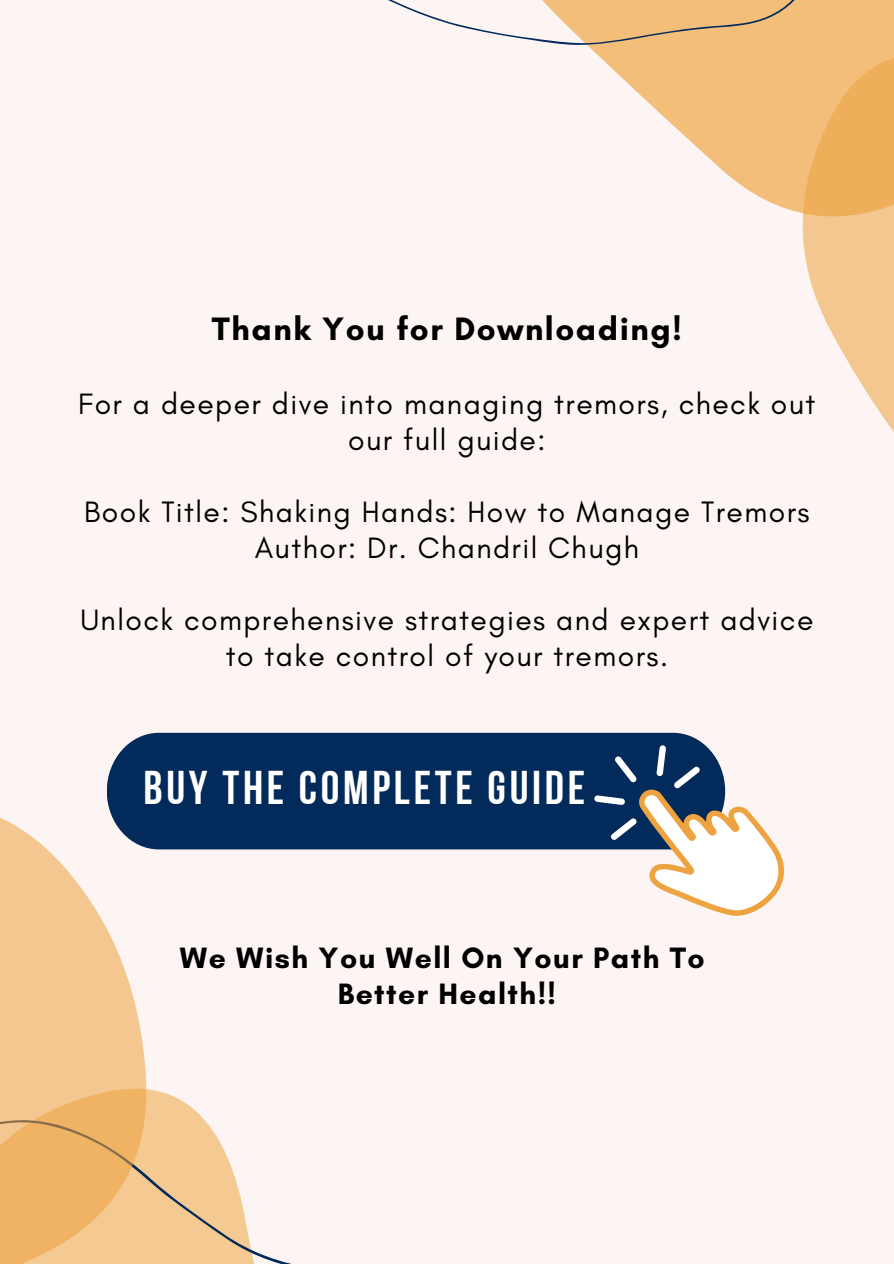
<style>
.page{position:relative;width:894px;height:1264px;background:#fff}
.page>*{position:absolute;margin:0;border:0;box-sizing:border-box;transform-origin:0 0}
.t1{font:47.25px "Bebas Neue Cyrillic";letter-spacing:.08em;color:#fff}
.t2{font:700 33px "Glacial Indifference";letter-spacing:.05em;color:#000}
.t3{font:30px/36px "Glacial Indifference";letter-spacing:.05em;color:#000;text-align:center}
.t4{font:700 30px/36px "Glacial Indifference";letter-spacing:.05em;color:#000;text-align:center}
</style>
<div class="page">
<div style="left:0;top:0;width:893px;height:1263px;background:#fcf5f4"></div>
<svg style="left:388px;top:0;width:368px;height:192px"></svg>
<svg style="left:175px;top:1101px;width:113px;height:162px"></svg>
<svg style="left:756px;top:0;width:137px;height:431px"></svg>
<svg style="left:0;top:817px;width:175px;height:446px;fill:#f4c790"></svg>
<div style="left:107px;top:732px;width:598px;height:117px;background:#022a5a"></div>
<svg style="left:594px;top:745px;width:190px;height:171px"></svg>
<p class="t2" style="left:212px;top:308px;width:471px">Thank You for Downloading!</p>
<p class="t3" style="left:78px;top:386px;width:738px">For a deeper dive into managing tremors, check out our full guide:</p>
<p class="t3" style="left:84px;top:494px;width:726px">Book Title: Shaking Hands: How to Manage Tremors</p>
<h2 class="t3" style="left:254px;top:530px;width:386px">Author: Dr. Chandril Chugh</h2>
<p class="t3" style="left:80px;top:602px;width:734px">Unlock comprehensive strategies and expert advice to take control of your tremors.</p>
<p class="t1" style="left:144px;top:768px;width:443px">BUY THE COMPLETE GUIDE</p>
<p class="t4" style="left:180px;top:939px;width:526px">We Wish You Well On Your Path To<br>Better Health!!</p>
</div>
